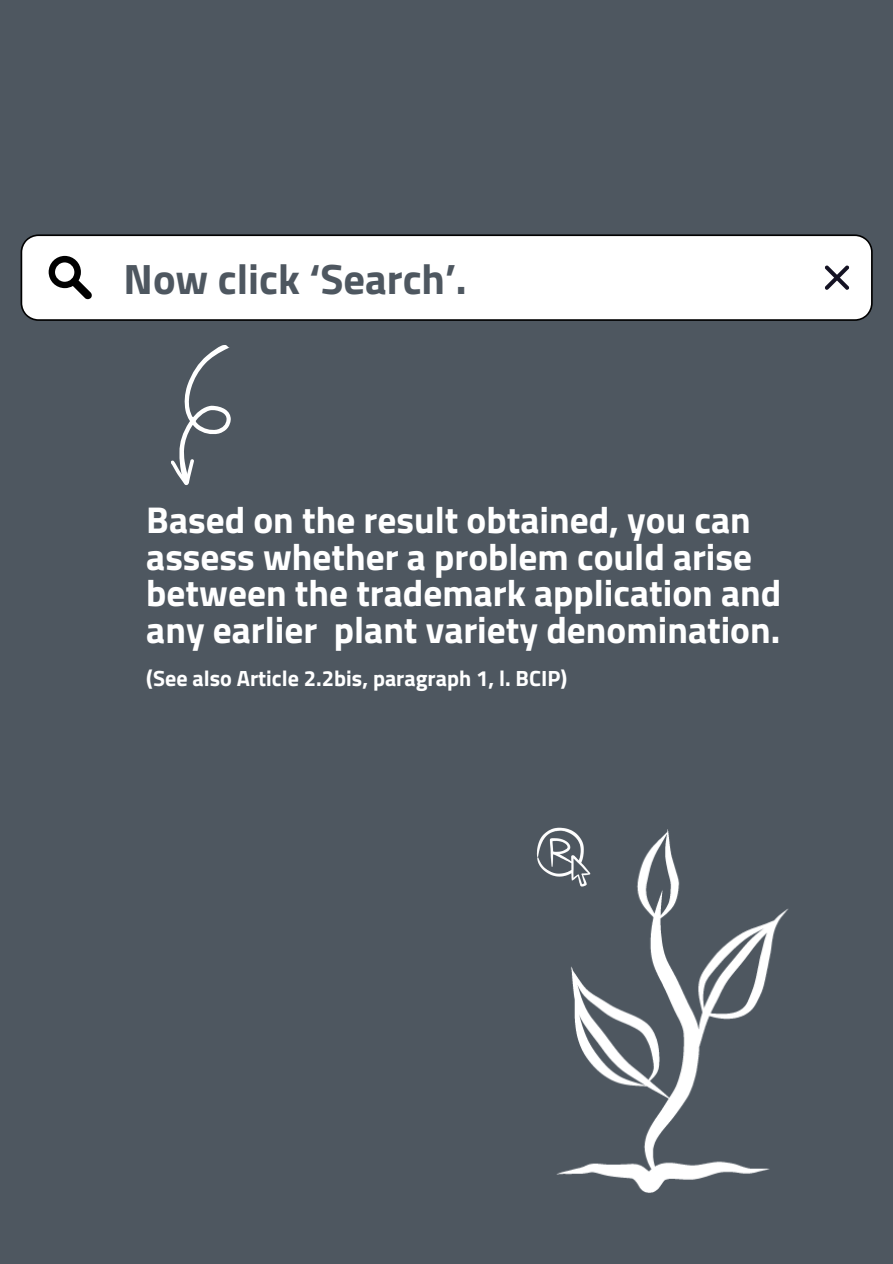
<style>
.page{position:relative;width:893px;height:1264px;background:#fff}
.page>*{position:absolute;margin:0;border:0;box-sizing:border-box;transform-origin:0 0}
.t1{font:700 42.45px "Titillium Web";color:#4e5760}
.t2{font:700 37.35px/36.6px "Titillium Web";color:#fff}
.t3{font:700 22.05px "Titillium Web";color:#fff}
</style>
<div class="page">
<div style="left:0;top:0;width:892px;height:1263px;background:#4e5760"></div>
<img style="left:556px;top:829px;width:233px;height:364px">
<img style="left:536px;top:827px;width:79px;height:83px">
<svg style="left:171px;top:345px;width:60px;height:140px"></svg>
<div style="left:21px;top:234px;width:851px;height:87px;background:#fff"></div>
<svg style="left:824px;top:265px;width:25px;height:25px"></svg>
<svg style="left:49px;top:256px;width:43px;height:43px;background:#a1a1a1"></svg>
<p class="t1" style="left:123px;top:246px;width:345px">Now click ‘Search’.</p>
<h1 class="t2" style="left:146px;top:501px;width:636px">Based on the result obtained, you can assess whether a problem could arise between the trademark application and any earlier plant variety denomination.</h1>
<h2 class="t3" style="left:146px;top:661px;width:422px">(See also Article 2.2bis, paragraph 1, l. BCIP)</h2>
</div>
